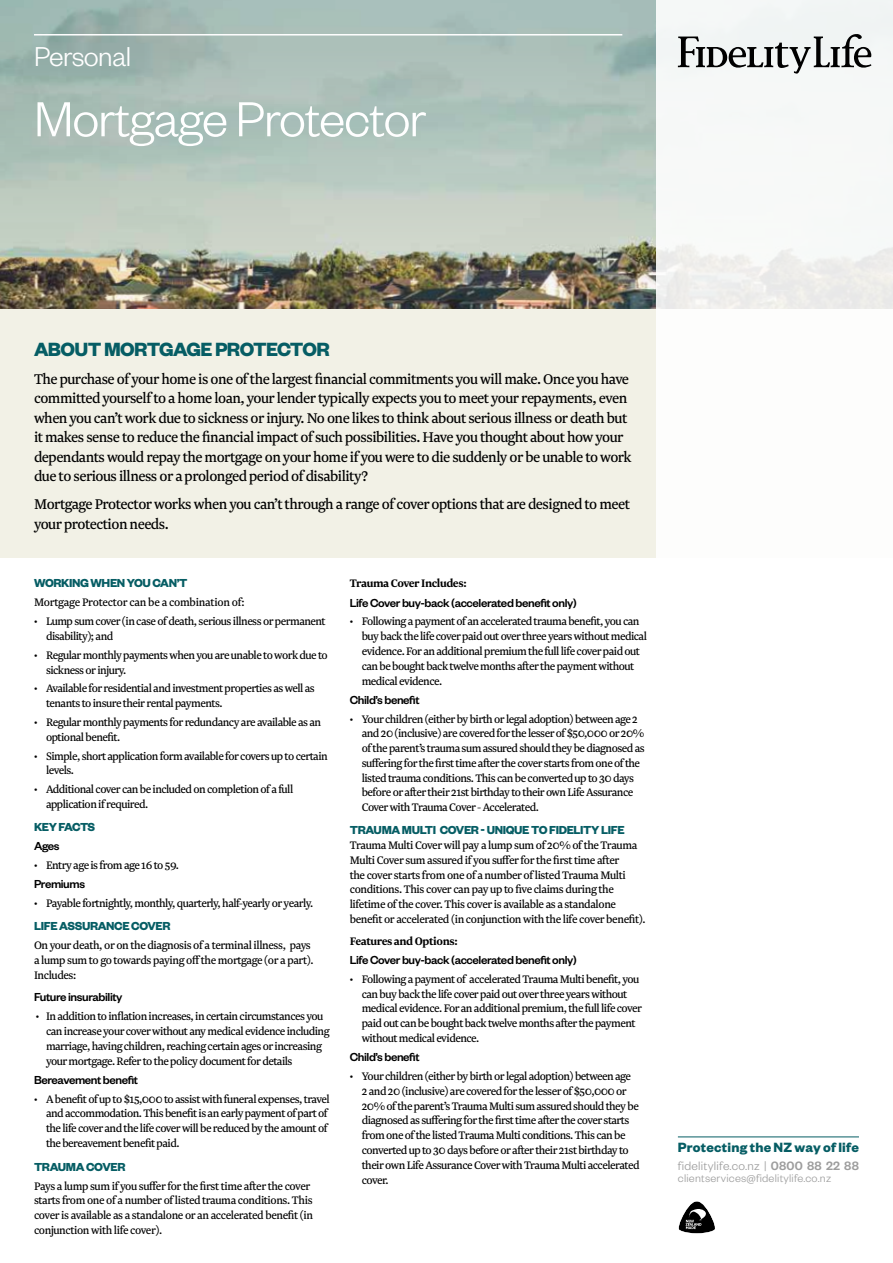
<style>
.page{position:relative;width:893px;height:1263px;background:#fff}
.page>*{position:absolute;margin:0;border:0;box-sizing:border-box;transform-origin:0 0}
.t1{font:300 54px "Founders Grotesk";letter-spacing:-.02em;color:#fff}
.t2{font:300 30px "Founders Grotesk";letter-spacing:-.02em;color:#fff}
.t3{font:700 21px "Founders Grotesk";letter-spacing:-.03em;color:#065d64}
.t4{font:16.5px/19.5px "Newzald";letter-spacing:-.03em;color:#000}
.t5{font:700 14.7px "Founders Grotesk";letter-spacing:.02em;color:#065d64}
.t6{font:300 13.35px "Founders Grotesk";letter-spacing:.02em;color:#9d9d9d}
.t7{font:12.75px/14.7px "Newzald";letter-spacing:-.04em;color:#000}
.t8{font:500 12.75px "Founders Grotesk";letter-spacing:-.03em;color:#000}
.t9{font:700 12.75px "Founders Grotesk";letter-spacing:-.03em;color:#065d64}
.t10{font:700 12.75px "Newzald";letter-spacing:-.03em;color:#000}
.t11{font:12.75px "Newzald";letter-spacing:-.02em;color:#000}
.t12{font:700 12.75px "Founders Grotesk";letter-spacing:-.06em;color:#065d64}
.t13{font:300 12.15px "Founders Grotesk";letter-spacing:.02em;color:#9d9d9d}
.s1{font-weight:500}
</style>
<div class="page">
<div style="left:0;top:309px;width:893px;height:249px;background:#f2f1e6"></div>
<svg style="left:0;top:0;width:656px;height:309px;background:#a6b4a9"></svg>
<hr style="left:34px;top:34px;width:588px;height:2px;background:#fff">
<div style="left:656px;top:0;width:237px;height:1263px;background:#fff"></div>
<svg style="left:678px;top:34px;width:193px;height:40px"></svg>
<svg style="left:678px;top:1201px;width:37px;height:32px"></svg>
<hr style="left:678px;top:1136px;width:181px;height:1px;background:#065d64">
<h2 class="t2" style="left:34px;top:38px;width:99px">Personal</h2>
<h1 class="t1" style="left:34px;top:86px;width:394px">Mortgage Protector</h1>
<h3 class="t3" style="left:34px;top:336px;width:297px">ABOUT MORTGAGE PROTECTOR</h3>
<p class="t4" style="left:34px;top:369px;width:599px">The purchase of your home is one of the largest financial commitments you will make. Once you have committed yourself to a home loan, your lender typically expects you to meet your repayments, even when you can’t work due to sickness or injury. No one likes to think about serious illness or death but it makes sense to reduce the financial impact of such possibilities. Have you thought about how your dependants would repay the mortgage on your home if you were to die suddenly or be unable to work due to serious illness or a prolonged period of disability?</p>
<p class="t4" style="left:34px;top:494px;width:597px">Mortgage Protector works when you can’t through a range of cover options that are designed to meet your protection needs.</p>
<p class="t9" style="left:34px;top:575px;width:155px">WORKING WHEN YOU CAN’T</p>
<p class="t11" style="left:34px;top:595px;width:212px">Mortgage Protector can be a combination of:</p>
<p class="t7" style="left:46px;top:614px;width:281px;text-indent:-12px">• Lump sum cover (in case of death, serious illness or permanent disability); and</p>
<p class="t7" style="left:46px;top:647px;width:283px;text-indent:-12px">• Regular monthly payments when you are unable to work due to sickness or injury.</p>
<p class="t7" style="left:46px;top:681px;width:270px;text-indent:-12px">• Available for residential and investment properties as well as tenants to insure their rental payments.</p>
<p class="t7" style="left:46px;top:715px;width:277px;text-indent:-12px">• Regular monthly payments for redundancy are available as an optional benefit.</p>
<p class="t7" style="left:46px;top:748px;width:283px;text-indent:-12px">• Simple, short application form available for covers up to certain levels.</p>
<p class="t7" style="left:46px;top:782px;width:249px;text-indent:-12px">• Additional cover can be included on completion of a full application if required.</p>
<p class="t12" style="left:34px;top:819px;width:63px">KEY FACTS</p>
<p class="t8" style="left:34px;top:838px;width:27px">Ages</p>
<p class="t7" style="left:34px;top:858px;width:146px">• Entry age is from age 16 to 59.</p>
<p class="t8" style="left:34px;top:876px;width:53px">Premiums</p>
<p class="t7" style="left:34px;top:896px;width:281px">• Payable fortnightly, monthly, quarterly, half-yearly or yearly.</p>
<p class="t9" style="left:34px;top:918px;width:138px">LIFE ASSURANCE COVER</p>
<p class="t7" style="left:34px;top:938px;width:281px">On your death, or on the diagnosis of a terminal illness, pays a lump sum to go towards paying off the mortgage (or a part).<br>Includes:</p>
<p class="t8" style="left:34px;top:989px;width:90px">Future insurability</p>
<p class="t7" style="left:46px;top:1009px;width:285px;text-indent:-10px">• In addition to inflation increases, in certain circumstances you can increase your cover without any medical evidence including marriage, having children, reaching certain ages or increasing your mortgage. Refer to the policy document for details</p>
<p class="t8" style="left:34px;top:1072px;width:106px">Bereavement benefit</p>
<p class="t7" style="left:46px;top:1091px;width:285px;text-indent:-12px">• A benefit of up to $15,000 to assist with funeral expenses, travel and accommodation. This benefit is an early payment of part of the life cover and the life cover will be reduced by the amount of the bereavement benefit paid.</p>
<p class="t9" style="left:34px;top:1158px;width:93px">TRAUMA COVER</p>
<p class="t7" style="left:34px;top:1178px;width:280px">Pays a lump sum if you suffer for the first time after the cover starts from one of a number of listed trauma conditions. This cover is available as a standalone or an accelerated benefit (in conjunction with life cover).</p>
<p class="t10" style="left:350px;top:575px;width:119px">Trauma Cover Includes:</p>
<p class="t8" style="left:350px;top:594px;width:229px">Life Cover buy-back (accelerated benefit only)</p>
<p class="t7" style="left:362px;top:614px;width:287px;text-indent:-12px">• Following a payment of an accelerated trauma benefit, you can buy back the life cover paid out over three years without medical evidence. For an additional premium the full life cover paid out can be bought back twelve months after the payment without medical evidence.</p>
<p class="t8" style="left:350px;top:692px;width:71px">Child’s benefit</p>
<p class="t7" style="left:362px;top:711px;width:284px;text-indent:-12px">• Your children (either by birth or legal adoption) between age 2 and 20 (inclusive) are covered for the lesser of $50,000 or 20% of the parent’s trauma sum assured should they be diagnosed as suffering for the first time after the cover starts from one of the listed trauma conditions. This can be converted up to 30 days before or after their 21st birthday to their own Life Assurance Cover with Trauma Cover - Accelerated.</p>
<p class="t9" style="left:350px;top:822px;width:276px">TRAUMA MULTI COVER - UNIQUE TO FIDELITY LIFE</p>
<p class="t7" style="left:350px;top:838px;width:297px">Trauma Multi Cover will pay a lump sum of 20% of the Trauma Multi Cover sum assured if you suffer for the first time after<br>the cover starts from one of a number of listed Trauma Multi conditions. This cover can pay up to five claims during the lifetime of the cover. This cover is available as a standalone benefit or accelerated (in conjunction with the life cover benefit).</p>
<p class="t10" style="left:350px;top:933px;width:110px">Features and Options:</p>
<p class="t8" style="left:350px;top:952px;width:229px">Life Cover buy-back (accelerated benefit only)</p>
<p class="t7" style="left:362px;top:972px;width:282px;text-indent:-12px">• Following a payment of accelerated Trauma Multi benefit, you can buy back the life cover paid out over three years without medical evidence. For an additional premium, the full life cover paid out can be bought back twelve months after the payment without medical evidence.</p>
<p class="t8" style="left:350px;top:1049px;width:71px">Child’s benefit</p>
<p class="t7" style="left:362px;top:1069px;width:279px;text-indent:-12px">• Your children (either by birth or legal adoption) between age 2 and 20 (inclusive) are covered for the lesser of $50,000 or 20% of the parent’s Trauma Multi sum assured should they be diagnosed as suffering for the first time after the cover starts from one of the listed Trauma Multi conditions. This can be converted up to 30 days before or after their 21st birthday to their own Life Assurance Cover with Trauma Multi accelerated cover.</p>
<p class="t5" style="left:678px;top:1137px;width:183px">Protecting the NZ way of life</p>
<p class="t6" style="left:678px;top:1157px;width:183px">fidelitylife.co.nz | <span class="s1">0800 88 22 88</span></p>
<p class="t13" style="left:678px;top:1170px;width:155px">clientservices@fidelitylife.co.nz</p>
</div>
